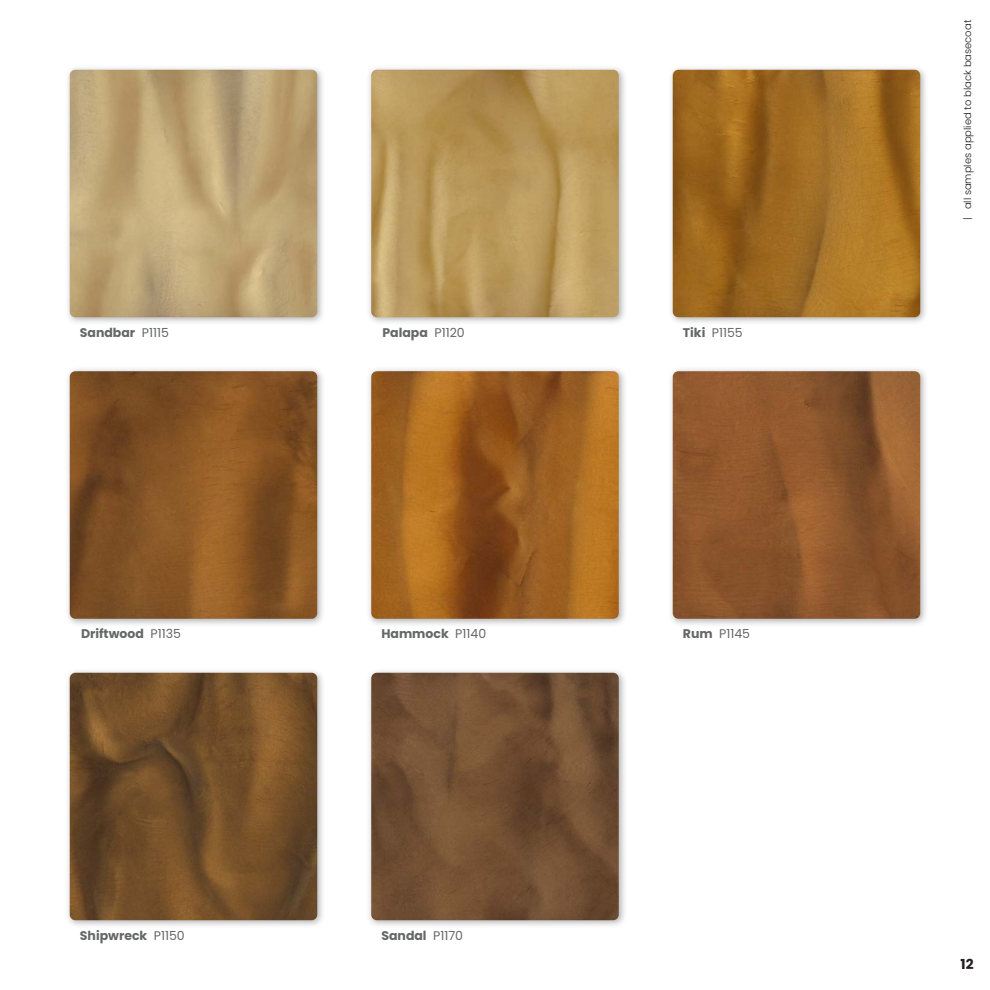
<style>
.page{position:relative;width:990px;height:990px;background:#fff}
.page>*{position:absolute;margin:0;border:0;box-sizing:border-box;transform-origin:0 0}
.t1{font:700 13.75px "Poppins";color:#231f20}
.t2{font:700 12.5px "Poppins";color:#656666}
.t3{font:12.5px "Poppins";color:#656666}
.t4{font:300 10px "Poppins";color:#231f20}
.s1{font-weight:400}
.s2{font-weight:700}
</style>
<div class="page">
<div style="left:668px;top:366px;width:261px;height:261px;background:#231f20;opacity:.35"></div>
<img style="left:673px;top:371px;width:247px;height:248px">
<div style="left:65px;top:65px;width:261px;height:261px;background:#231f20;opacity:.35"></div>
<img style="left:70px;top:70px;width:247px;height:247px">
<div style="left:668px;top:65px;width:261px;height:261px;background:#231f20;opacity:.35"></div>
<img style="left:673px;top:70px;width:247px;height:247px">
<div style="left:65px;top:668px;width:261px;height:261px;background:#231f20;opacity:.35"></div>
<img style="left:70px;top:673px;width:247px;height:247px">
<div style="left:366px;top:65px;width:262px;height:261px;background:#231f20;opacity:.35"></div>
<img style="left:371px;top:70px;width:248px;height:247px">
<div style="left:65px;top:366px;width:261px;height:261px;background:#231f20;opacity:.35"></div>
<img style="left:70px;top:371px;width:247px;height:248px">
<div style="left:366px;top:668px;width:262px;height:261px;background:#231f20;opacity:.35"></div>
<img style="left:371px;top:673px;width:248px;height:247px">
<div style="left:366px;top:366px;width:262px;height:261px;background:#231f20;opacity:.35"></div>
<img style="left:371px;top:371px;width:248px;height:248px">
<p class="t2" style="left:80px;top:325px;width:90px">Sandbar <span class="s1">P1115</span></p>
<p class="t2" style="left:382px;top:325px;width:84px">Palapa <span class="s1">P1120</span></p>
<p class="t3" style="left:683px;top:325px;width:61px"><span class="s2">Tiki</span> P1155</p>
<p class="t2" style="left:81px;top:627px;width:101px">Driftwood <span class="s1">P1135</span></p>
<p class="t3" style="left:683px;top:627px;width:69px"><span class="s2">Rum</span> P1145</p>
<p class="t2" style="left:381px;top:627px;width:106px">Hammock <span class="s1">P1140</span></p>
<p class="t2" style="left:80px;top:928px;width:106px">Shipwreck <span class="s1">P1150</span></p>
<p class="t2" style="left:381px;top:928px;width:83px">Sandal <span class="s1">P1170</span></p>
<p class="t4" style="left:962px;top:220px;width:202px;rotate:-90deg">| all samples applied to black basecoat</p>
<p class="t1" style="left:961px;top:957px;width:15px">12</p>
</div>
